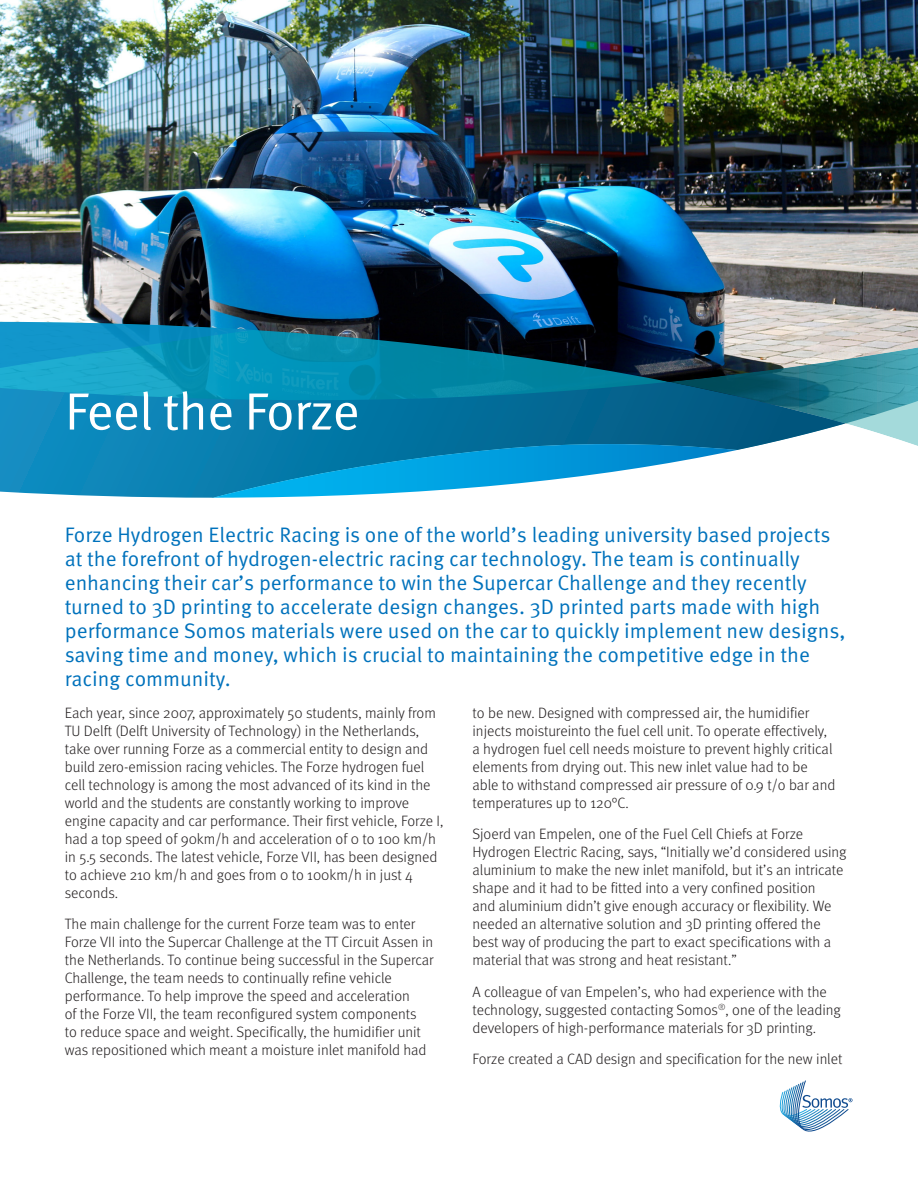
<style>
.page{position:relative;width:918px;height:1188px;background:#fff}
.page>*{position:absolute;margin:0;border:0;box-sizing:border-box;transform-origin:0 0}
.t1{font:52.5px "Meta Pro Norm";letter-spacing:-.02em;color:#fff}
.t2{font:21px/24px "Meta Pro Norm";color:#0072bc}
.t3{font:300 15px/18px "Meta Pro";color:#231f20}
</style>
<div class="page">
<img style="left:0;top:0;width:918px;height:322px">
<svg style="left:0;top:322px;width:918px;height:176px;background:#328cad"></svg>
<svg style="left:779px;top:1080px;width:74px;height:52px"></svg>
<p class="t1" style="left:65px;top:372px;width:296px">Feel the Forze</p>
<p class="t2" style="left:65px;top:522px;width:782px">Forze Hydrogen Electric Racing is one of the world’s leading university based projects at the forefront of hydrogen-electric racing car technology. The team is continually enhancing their car’s performance to win the Supercar Challenge and they recently turned to 3D printing to accelerate design changes. 3D printed parts made with high performance Somos materials were used on the car to quickly implement new designs, saving time and money, which is crucial to maintaining the competitive edge in the racing community.</p>
<p class="t3" style="left:65px;top:703px;width:380px">Each year, since 2007, approximately 50 students, mainly from TU Delft (Delft University of Technology) in the Netherlands, take over running Forze as a commercial entity to design and build zero-emission racing vehicles. The Forze hydrogen fuel cell technology is among the most advanced of its kind in the world and the students are constantly working to improve engine capacity and car performance. Their first vehicle, Forze I, had a top speed of 90km/h and acceleration of 0 to 100 km/h in 5.5 seconds. The latest vehicle, Forze VII, has been designed to achieve 210 km/h and goes from 0 to 100km/h in just 4 seconds.</p>
<p class="t3" style="left:65px;top:914px;width:371px">The main challenge for the current Forze team was to enter Forze VII into the Supercar Challenge at the TT Circuit Assen in the Netherlands. To continue being successful in the Supercar Challenge, the team needs to continually refine vehicle performance. To help improve the speed and acceleration<br>of the Forze VII, the team reconfigured system components<br>to reduce space and weight. Specifically, the humidifier unit was repositioned which meant a moisture inlet manifold had</p>
<p class="t3" style="left:472px;top:703px;width:364px">to be new. Designed with compressed air, the humidifier injects moistureinto the fuel cell unit. To operate effectively, a hydrogen fuel cell needs moisture to prevent highly critical elements from drying out. This new inlet value had to be able to withstand compressed air pressure of 0.9 t/o bar and temperatures up to 120°C.</p>
<p class="t3" style="left:472px;top:824px;width:376px">Sjoerd van Empelen, one of the Fuel Cell Chiefs at Forze Hydrogen Electric Racing, says, “Initially we’d considered using aluminium to make the new inlet manifold, but it’s an intricate shape and it had to be fitted into a very confined position<br>and aluminium didn’t give enough accuracy or flexibility. We needed an alternative solution and 3D printing offered the best way of producing the part to exact specifications with a material that was strong and heat resistant.”</p>
<p class="t3" style="left:472px;top:982px;width:370px">A colleague of van Empelen’s, who had experience with the technology, suggested contacting Somos<sup>®</sup>, one of the leading developers of high-performance materials for 3D printing.</p>
<p class="t3" style="left:472px;top:1049px;width:371px">Forze created a CAD design and specification for the new inlet</p>
</div>
